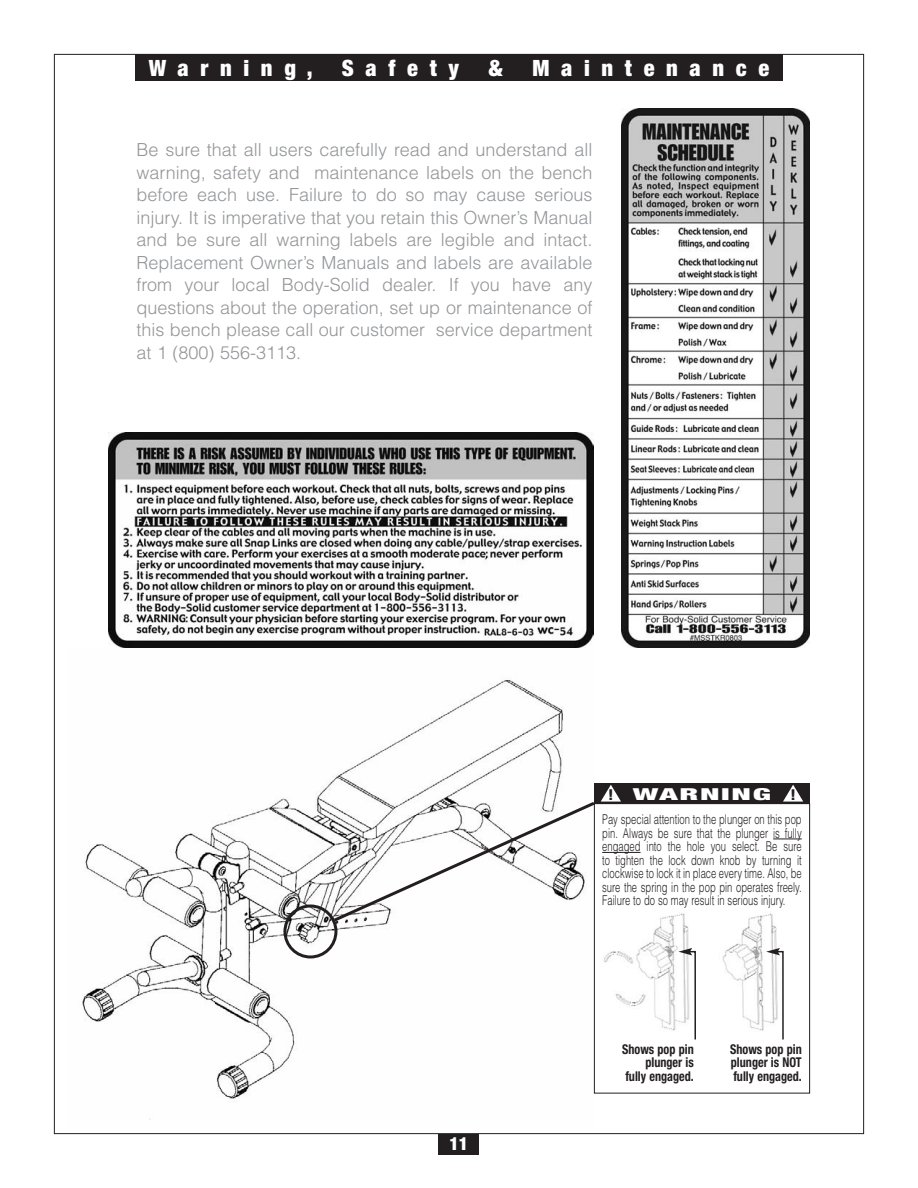
<style>
.page{position:relative;width:918px;height:1188px;background:#fff}
.page>*{position:absolute;margin:0;border:0;box-sizing:border-box;transform-origin:0 0}
.t1{font:900 condensed 22.5px "Helvetica Neue";letter-spacing:.52em;color:#fff}
.t2{font:300 18px/22.5px "Helvetica";color:#939598;text-align:justify}
.t3{font:900 condensed 18px "Helvetica Neue";color:#fff}
.t4{font:900 condensed 16.5px "Helvetica Neue";letter-spacing:.05em;color:#fff;scale:2 1}
.t5{font:300 13.5px/13.5px "Helvetica";color:#231f20;text-align:justify;scale:.7 1}
.t6{font:700 condensed 13.5px/13.5px "Helvetica Neue";color:#231f20;text-align:right;scale:.9 1}
.s1{font-size:15px;color:#231f20}
</style>
<div class="page">
<div style="left:439px;top:1134px;width:40px;height:20px;background:#231f20"></div>
<div style="left:135px;top:54px;width:648px;height:27px;background:#231f20"></div>
<img style="left:621px;top:108px;width:189px;height:540px">
<img style="left:108px;top:432px;width:486px;height:216px">
<img style="left:82px;top:680px;width:512px;height:440px">
<svg style="left:773px;top:839px;width:29px;height:1px"></svg>
<hr style="left:602px;top:852px;width:39px;height:1px;background:#231f20">
<div style="left:594px;top:803px;width:216px;height:291px;border:1px solid #231f20"></div>
<div style="left:594px;top:783px;width:216px;height:20px;background:#231f20"></div>
<svg style="left:783px;top:785px;width:20px;height:17px"></svg>
<img style="left:603px;top:913px;width:174px;height:118px">
<svg style="left:678px;top:948px;width:19px;height:92px"></svg>
<svg style="left:766px;top:948px;width:18px;height:92px"></svg>
<svg style="left:283px;top:785px;width:338px;height:173px"></svg>
<p class="t1" style="left:149px;top:60px;width:166px">Warning,</p>
<p class="t1" style="left:342px;top:60px;width:119px">Safety</p>
<p class="t1" style="left:489px;top:60px;width:15px">&amp;</p>
<p class="t1" style="left:532px;top:60px;width:238px">Maintenance</p>
<p class="t2" style="left:136px;top:140px;width:458px">Be sure that all users carefully read and understand all warning, safety and maintenance labels on the bench before each use. Failure to do so may cause serious injury. It is imperative that you retain this Owner’s Manual and be sure all warning labels are legible and intact.<br>Replacement Owner’s Manuals and labels are available from your local Body-Solid dealer. If you have any questions about the operation, set up or maintenance of this bench please call our customer service department at 1 (800) 556-3113.</p>
<p class="t3" style="left:450px;top:1137px;width:20px">11</p>
<p class="t4" style="left:609px;top:788px;width:95px"><span class="s1">!</span> WARNING <span class="s1">!</span></p>
<p class="t5" style="left:602px;top:814px;width:287px">Pay special attention to the plunger on this pop pin. Always be sure that the plunger is fully engaged into the hole you select. Be sure to tighten the lock down knob by turning it clockwise to lock it in place every time. Also, be sure the spring in the pop pin operates freely.<br>Failure to do so may result in serious injury.</p>
<p class="t6" style="left:622px;top:1043px;width:81px">Shows pop pin plunger is fully engaged.</p>
<p class="t6" style="left:730px;top:1043px;width:81px;text-align:justify">Shows pop pin plunger is NOT fully engaged.</p>
</div>
